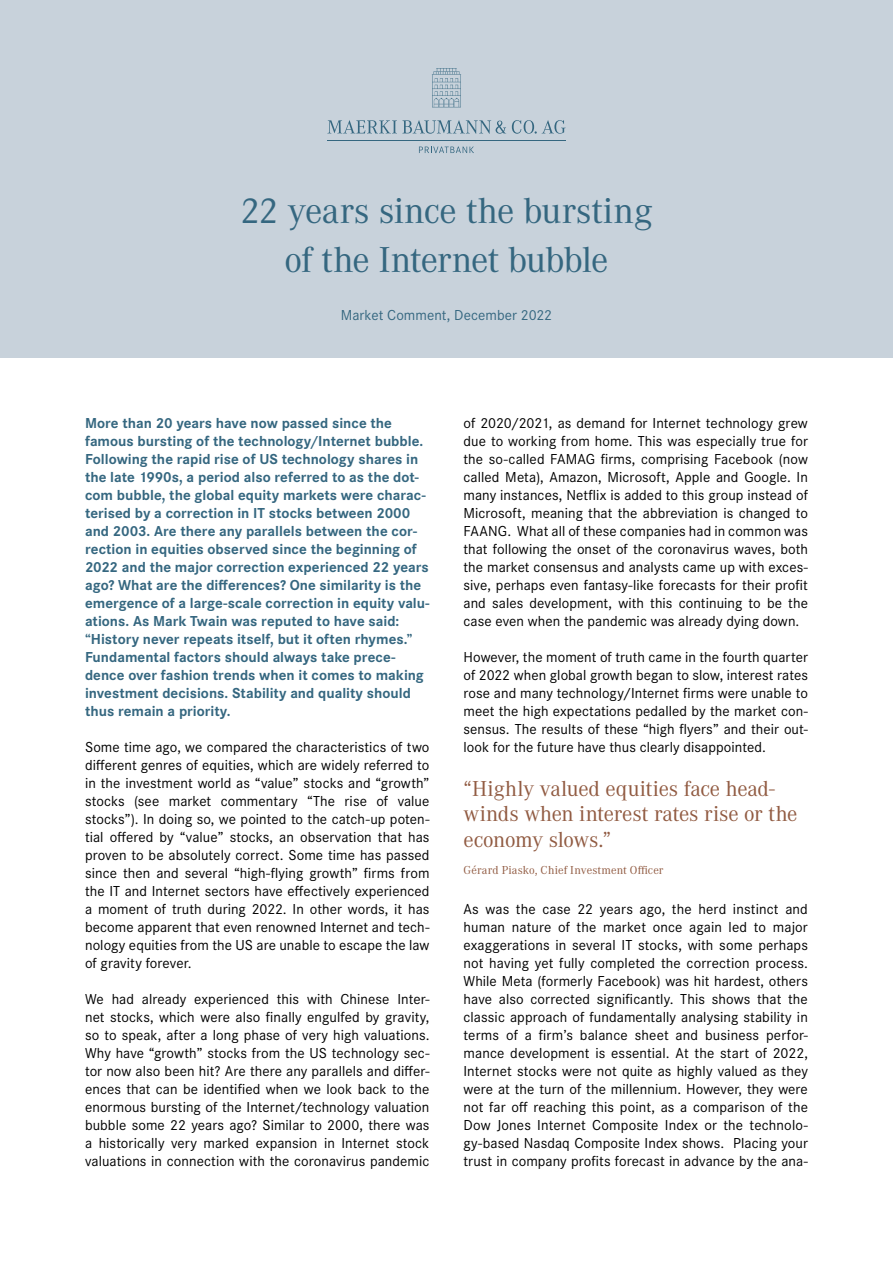
<style>
.page{position:relative;width:893px;height:1263px;background:#fff}
.page>*{position:absolute;margin:0;border:0;box-sizing:border-box;transform-origin:0 0}
.t1{font:37.5px/49.5px "Corporate A";letter-spacing:-.025em;color:#356780;text-align:center}
.t2{font:22.5px/25.5px "Corporate A";letter-spacing:-.01em;color:#915b42}
.t3{font:15px/18px "Corporate S";letter-spacing:.005em;color:#000;text-align:justify}
.t4{font:700 15px/18px "Corporate S";color:#356780}
.t5{font:15px "Corporate S";letter-spacing:.005em;color:#356780}
.t6{font:12px "Corporate A";letter-spacing:.01em;color:#915b42}
</style>
<div class="page">
<div style="left:0;top:0;width:893px;height:357px;background:#c8d2db"></div>
<hr style="left:327px;top:140px;width:239px;height:1px;background:#356780">
<svg style="left:327px;top:120px;width:179px;height:14px"></svg>
<svg style="left:512px;top:120px;width:54px;height:14px"></svg>
<svg style="left:432px;top:68px;width:29px;height:39px"></svg>
<svg style="left:419px;top:147px;width:55px;height:6px"></svg>
<h1 class="t1" style="left:240px;top:186px;width:413px">22 years since the bursting of the Internet bubble</h1>
<p class="t5" style="left:341px;top:307px;width:213px">Market Comment, December 2022</p>
<p class="t4" style="left:85px;top:414px;width:346px">More than 20 years have now passed since the famous bursting of the technology/Internet bubble.<br>Following the rapid rise of US technology shares in the late 1990s, a period also referred to as the dot&shy;com bubble, the global equity markets were charac&shy;terised by a correction in IT stocks between 2000 and 2003. Are there any parallels between the cor&shy;rection in equities observed since the beginning of 2022 and the major correction experienced 22 years ago? What are the differences? One similarity is the emergence of a large-scale correction in equity valu&shy;ations. As Mark Twain was reputed to have said: “History never repeats itself, but it often rhymes.” Fundamental factors should always take prece&shy;dence over fashion trends when it comes to making investment decisions. Stability and quality should thus remain a priority.</p>
<p class="t3" style="left:85px;top:738px;width:346px">Some time ago, we compared the characteristics of two different genres of equities, which are widely referred to in the investment world as “value” stocks and “growth” stocks (see market commentary “The rise of value stocks”). In doing so, we pointed to the catch-up poten&shy;tial offered by “value” stocks, an observation that has proven to be absolutely correct. Some time has passed since then and several “high-flying growth” firms from the IT and Internet sectors have effectively experienced a moment of truth during 2022. In other words, it has become apparent that even renowned Internet and tech&shy;nology equities from the US are unable to escape the law of gravity forever.</p>
<p class="t3" style="left:85px;top:990px;width:346px">We had already experienced this with Chinese Inter&shy;net stocks, which were also finally engulfed by gravity, so to speak, after a long phase of very high valuations.<br>Why have “growth” stocks from the US technology sec&shy;tor now also been hit? Are there any parallels and differ&shy;ences that can be identified when we look back to the enormous bursting of the Internet/technology valuation bubble some 22 years ago? Similar to 2000, there was a historically very marked expansion in Internet stock valuations in connection with the coronavirus pandemic</p>
<p class="t3" style="left:463px;top:414px;width:346px">of 2020/2021, as demand for Internet technology grew due to working from home. This was especially true for the so-called FAMAG firms, comprising Facebook (now called Meta), Amazon, Microsoft, Apple and Google. In many instances, Netflix is added to this group instead of Microsoft, meaning that the abbreviation is changed to FAANG. What all of these companies had in common was that following the onset of the coronavirus waves, both the market consensus and analysts came up with exces&shy;sive, perhaps even fantasy-like forecasts for their profit and sales development, with this continuing to be the case even when the pandemic was already dying down.</p>
<p class="t3" style="left:463px;top:648px;width:346px">However, the moment of truth came in the fourth quarter of 2022 when global growth began to slow, interest rates rose and many technology/Internet firms were unable to meet the high expectations pedalled by the market con&shy;sensus. The results of these “high flyers” and their out&shy;look for the future have thus clearly disappointed.</p>
<h2 class="t2" style="left:463px;top:776px;width:335px">“Highly valued equities face head&shy;winds when interest rates rise or the economy slows.”</h2>
<p class="t6" style="left:463px;top:863px;width:201px">Gérard Piasko, Chief Investment Officer</p>
<p class="t3" style="left:463px;top:900px;width:346px">As was the case 22 years ago, the herd instinct and human nature of the market once again led to major exaggerations in several IT stocks, with some perhaps not having yet fully completed the correction process.<br>While Meta (formerly Facebook) was hit hardest, others have also corrected significantly. This shows that the classic approach of fundamentally analysing stability in terms of a firm’s balance sheet and business perfor&shy;mance development is essential. At the start of 2022, Internet stocks were not quite as highly valued as they were at the turn of the millennium. However, they were not far off reaching this point, as a comparison of the Dow Jones Internet Composite Index or the technolo&shy;gy-based Nasdaq Composite Index shows. Placing your trust in company profits forecast in advance by the ana-</p>
</div>
